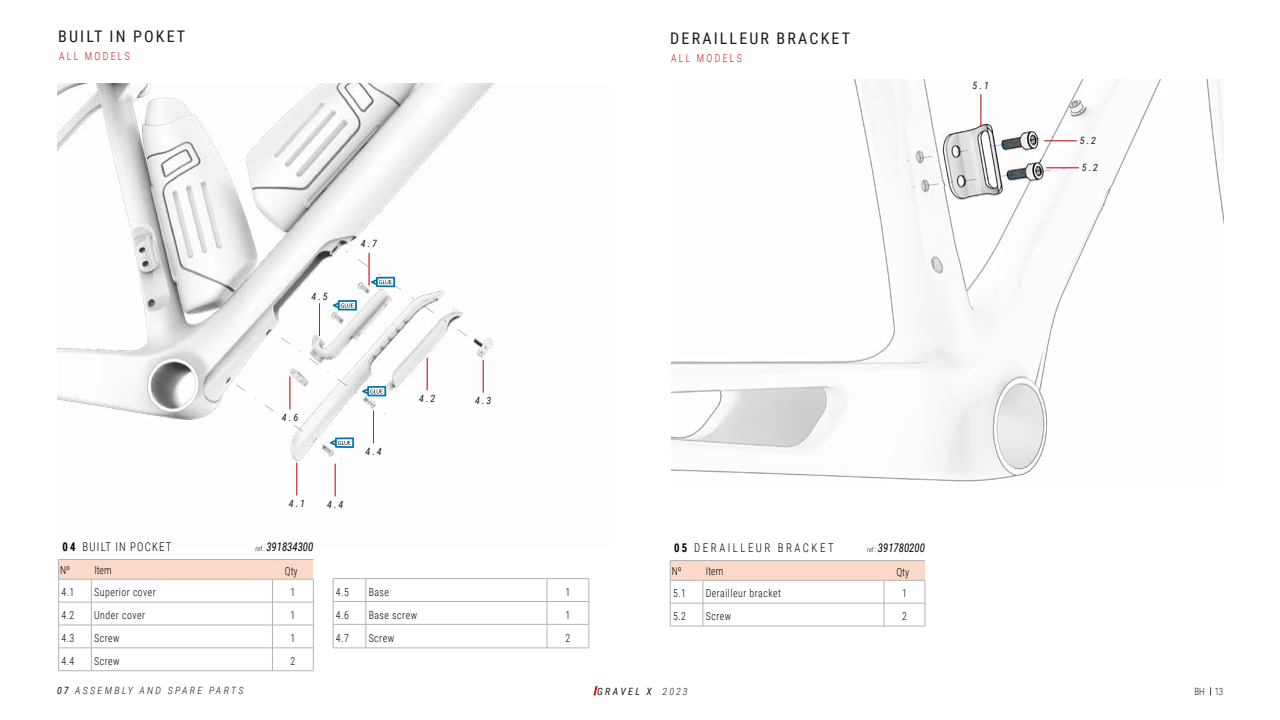
<style>
.page{position:relative;width:1280px;height:720px;background:#fff}
.page>*{position:absolute;margin:0;border:0;box-sizing:border-box;transform-origin:0 0}
.t1{font:16px "Roboto Condensed";letter-spacing:.135em;color:#1a1a1a}
.t2{font:italic 12px "Roboto Condensed";color:#000;scale:.9 1}
.t3{font:300 12px "Roboto Condensed";letter-spacing:.235em;color:#000;scale:.9 1}
.t4{font:300 12px "Roboto Condensed";letter-spacing:.11em;color:#000;scale:.9 1}
.t5{font:300 11px "Roboto Condensed";letter-spacing:.05em;color:#000;scale:.9 1}
.t6{font:300 11px "Roboto Condensed";letter-spacing:.235em;color:#cd1719;scale:.9 1}
.t7{font:italic 10px "Roboto Condensed";letter-spacing:.235em;color:#1a1a1a}
.t8{font:italic 300 10px "Roboto Condensed";letter-spacing:.235em;color:#1a1a1a}
.t9{font:300 10px "Roboto Condensed";color:#1a1a1a;scale:.9 1}
.s1{font-weight:700}
.s2{font-weight:300;font-size:7px}
.s3{font-weight:400;color:#180607}
.s4{font-weight:300}
</style>
<div class="page">
<svg style="left:593px;top:686px;width:5px;height:9px"></svg>
<div style="left:59px;top:560px;width:254px;height:19px;background:#fcd9ca"></div>
<hr style="left:59px;top:602px;width:32px;height:1px;background:#b3b3b3">
<hr style="left:91px;top:602px;width:181px;height:1px;background:#b3b3b3">
<hr style="left:272px;top:602px;width:41px;height:1px;background:#b3b3b3">
<hr style="left:59px;top:625px;width:32px;height:1px;background:#b3b3b3">
<hr style="left:91px;top:625px;width:181px;height:1px;background:#b3b3b3">
<hr style="left:272px;top:625px;width:41px;height:1px;background:#b3b3b3">
<hr style="left:59px;top:648px;width:32px;height:1px;background:#b3b3b3">
<hr style="left:91px;top:648px;width:181px;height:1px;background:#b3b3b3">
<svg style="left:91px;top:580px;width:1px;height:91px"></svg>
<hr style="left:272px;top:648px;width:41px;height:1px;background:#b3b3b3">
<svg style="left:272px;top:580px;width:1px;height:91px"></svg>
<hr style="left:59px;top:671px;width:32px;height:1px;background:#b3b3b3">
<hr style="left:91px;top:671px;width:181px;height:1px;background:#b3b3b3">
<hr style="left:272px;top:671px;width:41px;height:1px;background:#b3b3b3">
<hr style="left:59px;top:559px;width:32px;height:1px;background:#b3b3b3">
<svg style="left:58px;top:560px;width:1px;height:111px"></svg>
<hr style="left:91px;top:559px;width:181px;height:1px;background:#b3b3b3">
<hr style="left:272px;top:559px;width:41px;height:1px;background:#b3b3b3">
<hr style="left:59px;top:579px;width:32px;height:1px;background:#b3b3b3">
<hr style="left:91px;top:579px;width:181px;height:1px;background:#b3b3b3">
<hr style="left:272px;top:579px;width:41px;height:1px;background:#b3b3b3">
<svg style="left:313px;top:579px;width:1px;height:92px"></svg>
<hr style="left:333px;top:578px;width:33px;height:1px;background:#b3b3b3">
<hr style="left:366px;top:578px;width:181px;height:1px;background:#b3b3b3">
<hr style="left:547px;top:578px;width:42px;height:1px;background:#b3b3b3">
<hr style="left:333px;top:601px;width:33px;height:1px;background:#b3b3b3">
<hr style="left:366px;top:601px;width:181px;height:1px;background:#b3b3b3">
<hr style="left:547px;top:601px;width:42px;height:1px;background:#b3b3b3">
<hr style="left:333px;top:624px;width:33px;height:1px;background:#b3b3b3">
<hr style="left:366px;top:624px;width:181px;height:1px;background:#b3b3b3">
<svg style="left:366px;top:579px;width:1px;height:69px"></svg>
<hr style="left:547px;top:624px;width:42px;height:1px;background:#b3b3b3">
<svg style="left:547px;top:579px;width:1px;height:69px"></svg>
<hr style="left:333px;top:648px;width:33px;height:1px;background:#b3b3b3">
<hr style="left:366px;top:648px;width:181px;height:1px;background:#b3b3b3">
<hr style="left:547px;top:648px;width:42px;height:1px;background:#b3b3b3">
<svg style="left:333px;top:579px;width:1px;height:69px"></svg>
<svg style="left:589px;top:579px;width:1px;height:69px"></svg>
<img style="left:671px;top:79px;width:553px;height:403px">
<div style="left:670px;top:561px;width:255px;height:19px;background:#fcd9ca"></div>
<hr style="left:670px;top:603px;width:33px;height:1px;background:#b3b3b3">
<hr style="left:703px;top:603px;width:181px;height:1px;background:#b3b3b3">
<svg style="left:703px;top:581px;width:1px;height:45px"></svg>
<hr style="left:884px;top:603px;width:41px;height:1px;background:#b3b3b3">
<svg style="left:884px;top:581px;width:1px;height:45px"></svg>
<hr style="left:670px;top:626px;width:33px;height:1px;background:#b3b3b3">
<hr style="left:703px;top:626px;width:181px;height:1px;background:#b3b3b3">
<hr style="left:884px;top:626px;width:41px;height:1px;background:#b3b3b3">
<hr style="left:670px;top:560px;width:33px;height:1px;background:#b3b3b3">
<svg style="left:670px;top:561px;width:1px;height:65px"></svg>
<hr style="left:703px;top:560px;width:181px;height:1px;background:#b3b3b3">
<hr style="left:884px;top:560px;width:41px;height:1px;background:#b3b3b3">
<hr style="left:670px;top:580px;width:33px;height:1px;background:#b3b3b3">
<hr style="left:703px;top:580px;width:181px;height:1px;background:#b3b3b3">
<hr style="left:884px;top:580px;width:41px;height:1px;background:#b3b3b3">
<svg style="left:925px;top:580px;width:1px;height:46px"></svg>
<svg style="left:906px;top:133px;width:170px;height:55px"></svg>
<hr style="left:1044px;top:141px;width:33px;height:1px;background:#d61017">
<hr style="left:1046px;top:168px;width:33px;height:1px;background:#d61017">
<hr style="left:981px;top:94px;width:1px;height:33px;background:#d61017">
<img style="left:57px;top:83px;width:438px;height:414px">
<hr style="left:335px;top:464px;width:1px;height:32px;background:#d61017">
<hr style="left:483px;top:360px;width:1px;height:33px;background:#d61017">
<hr style="left:297px;top:463px;width:1px;height:32px;background:#d61017">
<svg style="left:216px;top:244px;width:265px;height:216px"></svg>
<h1 class="t1" style="left:58px;top:25px;width:129px">BUILT IN POKET</h1>
<p class="t6" style="left:59px;top:48px;width:80px">ALL MODELS</p>
<p class="t7" style="left:312px;top:289px;width:18px">4.5</p>
<p class="t7" style="left:361px;top:236px;width:18px">4.7</p>
<h1 class="t1" style="left:670px;top:27px;width:181px">DERAILLEUR BRACKET</h1>
<p class="t6" style="left:671px;top:50px;width:80px">ALL MODELS</p>
<p class="t7" style="left:973px;top:78px;width:18px">5.1</p>
<p class="t7" style="left:1080px;top:133px;width:18px">5.2</p>
<p class="t7" style="left:1082px;top:160px;width:18px">5.2</p>
<p class="t7" style="left:419px;top:391px;width:18px">4.2</p>
<p class="t7" style="left:475px;top:394px;width:18px">4.3</p>
<p class="t7" style="left:282px;top:410px;width:18px">4.6</p>
<p class="t7" style="left:366px;top:444px;width:18px">4.4</p>
<p class="t7" style="left:289px;top:496px;width:18px">4.1</p>
<p class="t7" style="left:327px;top:497px;width:18px">4.4</p>
<p class="t4" style="left:63px;top:538px;width:123px"><span class="s1">04</span> BUILT IN POCKET</p>
<p class="t5" style="left:61px;top:585px;width:16px">4.1</p>
<p class="t5" style="left:94px;top:585px;width:70px">Superior cover</p>
<p class="t5" style="left:290px;top:585px;width:7px">1</p>
<p class="t5" style="left:61px;top:608px;width:16px">4.2</p>
<p class="t5" style="left:94px;top:608px;width:58px">Under cover</p>
<p class="t5" style="left:290px;top:608px;width:7px">1</p>
<p class="t5" style="left:61px;top:631px;width:16px">4.3</p>
<p class="t5" style="left:94px;top:631px;width:30px">Screw</p>
<p class="t5" style="left:290px;top:631px;width:7px">1</p>
<p class="t5" style="left:61px;top:653px;width:16px">4.4</p>
<p class="t5" style="left:94px;top:653px;width:30px">Screw</p>
<p class="t5" style="left:290px;top:653px;width:7px">2</p>
<p class="t2" style="left:256px;top:539px;width:66px"><span class="s2">ref.:</span> 391834300</p>
<p class="t5" style="left:60px;top:563px;width:13px">Nº</p>
<p class="t5" style="left:94px;top:563px;width:21px">Item</p>
<p class="t5" style="left:285px;top:564px;width:16px">Qty</p>
<p class="t5" style="left:336px;top:584px;width:16px">4.5</p>
<p class="t5" style="left:369px;top:584px;width:24px">Base</p>
<p class="t5" style="left:566px;top:584px;width:7px">1</p>
<p class="t5" style="left:336px;top:607px;width:16px">4.6</p>
<p class="t5" style="left:369px;top:607px;width:55px">Base screw</p>
<p class="t5" style="left:566px;top:607px;width:7px">1</p>
<p class="t5" style="left:336px;top:630px;width:16px">4.7</p>
<p class="t5" style="left:369px;top:630px;width:30px">Screw</p>
<p class="t5" style="left:566px;top:630px;width:7px">2</p>
<p class="t3" style="left:674px;top:539px;width:179px"><span class="s1">05</span> DERAILLEUR BRACKET</p>
<p class="t5" style="left:673px;top:586px;width:16px">5.1</p>
<p class="t5" style="left:706px;top:586px;width:85px">Derailleur bracket</p>
<p class="t5" style="left:902px;top:586px;width:7px">1</p>
<p class="t5" style="left:673px;top:609px;width:16px">5.2</p>
<p class="t5" style="left:706px;top:609px;width:30px">Screw</p>
<p class="t5" style="left:902px;top:609px;width:7px">2</p>
<p class="t2" style="left:867px;top:540px;width:66px"><span class="s2">ref.:</span> 391780200</p>
<p class="t5" style="left:672px;top:564px;width:13px">Nº</p>
<p class="t5" style="left:706px;top:564px;width:21px">Item</p>
<p class="t5" style="left:896px;top:565px;width:16px">Qty</p>
<p class="t8" style="left:57px;top:684px;width:188px"><span class="s3">07</span> ASSEMBLY AND SPARE PARTS</p>
<p class="t7" style="left:597px;top:685px;width:92px">GRAVEL X <span class="s4">2023</span></p>
<p class="t9" style="left:1194px;top:685px;width:34px">BH 13</p>
</div>
